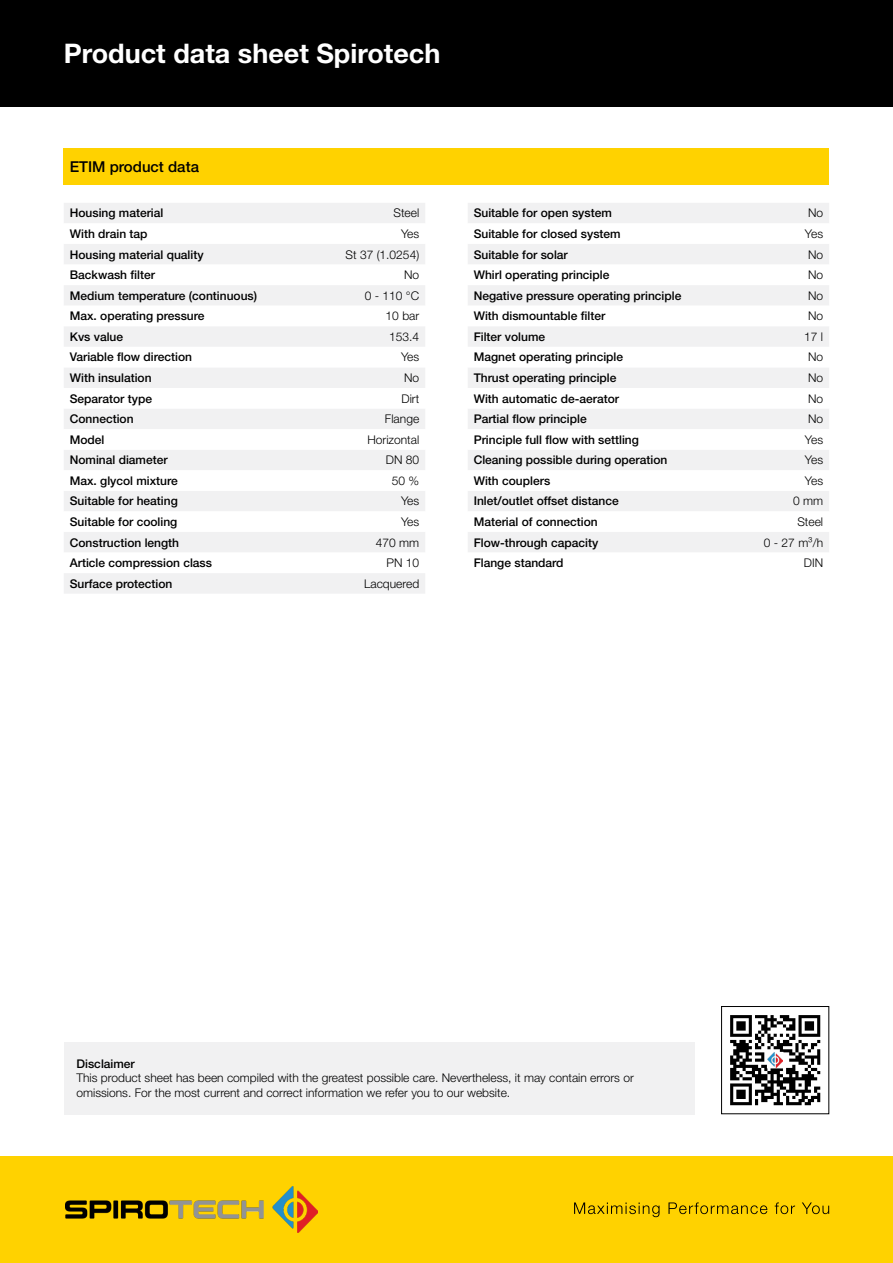
<style>
.page{position:relative;width:893px;height:1263px;background:#fff}
.page>*{position:absolute;margin:0;border:0;box-sizing:border-box;transform-origin:0 0}
.t1{font:700 27px "Helvetica Neue LT Pro";color:#fff}
.t2{font:500 15px "Helvetica Neue LT Pro";color:#000}
.t3{font:500 12px "Helvetica Neue LT Pro";color:#000}
.t4{font:300 12px/14.4px "Helvetica Neue LT Pro";color:#000}
</style>
<div class="page">
<div style="left:0;top:0;width:893px;height:106px;background:#000"></div>
<div style="left:0;top:1157px;width:893px;height:106px;background:#ffd200"></div>
<svg style="left:574px;top:1202px;width:255px;height:15px"></svg>
<img style="left:65px;top:1187px;width:252px;height:46px">
<div style="left:721px;top:1006px;width:108px;height:108px;background:#fff;border:1px solid #000"></div>
<div style="left:727px;top:1012px;width:96px;height:96px;background:linear-gradient(to right,#fff,#fff)"></div>
<svg style="left:730px;top:1015px;width:90px;height:90px"></svg>
<div style="left:767px;top:1052px;width:16px;height:16px;border:1px solid #fff"></div>
<img style="left:767px;top:1053px;width:16px;height:15px">
<div style="left:64px;top:1042px;width:630px;height:72px;background:#f1f1f2"></div>
<div style="left:64px;top:203px;width:361px;height:390px;background:#f1f1f2"></div>
<svg style="left:64px;top:223px;width:361px;height:350px"></svg>
<div style="left:468px;top:203px;width:361px;height:20px;background:#f1f1f2"></div>
<svg style="left:468px;top:244px;width:361px;height:308px;fill:#f1f1f2"></svg>
<div style="left:64px;top:149px;width:765px;height:36px;background:#ffd200"></div>
<h1 class="t1" style="left:64px;top:36px;width:378px">Product data sheet Spirotech</h1>
<p class="t2" style="left:70px;top:158px;width:131px">ETIM product data</p>
<p class="t3" style="left:70px;top:206px;width:95px">Housing material</p>
<p class="t4" style="left:393px;top:206px;width:27px">Steel</p>
<p class="t3" style="left:70px;top:226px;width:79px">With drain tap</p>
<p class="t4" style="left:401px;top:226px;width:20px">Yes</p>
<p class="t3" style="left:70px;top:247px;width:135px">Housing material quality</p>
<p class="t4" style="left:346px;top:247px;width:75px">St 37 (1.0254)</p>
<p class="t3" style="left:70px;top:268px;width:87px">Backwash filter</p>
<p class="t4" style="left:404px;top:267px;width:17px">No</p>
<p class="t3" style="left:70px;top:288px;width:189px">Medium temperature (continuous)</p>
<p class="t4" style="left:365px;top:288px;width:56px">0 - 110 °C</p>
<p class="t3" style="left:70px;top:309px;width:136px">Max. operating pressure</p>
<p class="t4" style="left:386px;top:309px;width:35px">10 bar</p>
<p class="t3" style="left:70px;top:329px;width:55px">Kvs value</p>
<p class="t4" style="left:389px;top:329px;width:32px">153.4</p>
<p class="t3" style="left:70px;top:350px;width:124px">Variable flow direction</p>
<p class="t4" style="left:401px;top:350px;width:20px">Yes</p>
<p class="t3" style="left:70px;top:370px;width:83px">With insulation</p>
<p class="t4" style="left:404px;top:370px;width:17px">No</p>
<p class="t3" style="left:70px;top:391px;width:84px">Separator type</p>
<p class="t4" style="left:401px;top:391px;width:19px">Dirt</p>
<p class="t3" style="left:70px;top:412px;width:65px">Connection</p>
<p class="t4" style="left:385px;top:411px;width:36px">Flange</p>
<p class="t3" style="left:70px;top:432px;width:36px">Model</p>
<p class="t4" style="left:367px;top:432px;width:53px">Horizontal</p>
<p class="t3" style="left:70px;top:453px;width:99px">Nominal diameter</p>
<p class="t4" style="left:386px;top:452px;width:35px">DN 80</p>
<p class="t3" style="left:70px;top:473px;width:110px">Max. glycol mixture</p>
<p class="t4" style="left:392px;top:473px;width:29px">50 %</p>
<p class="t3" style="left:70px;top:494px;width:110px">Suitable for heating</p>
<p class="t4" style="left:401px;top:494px;width:20px">Yes</p>
<p class="t3" style="left:70px;top:514px;width:109px">Suitable for cooling</p>
<p class="t4" style="left:401px;top:514px;width:20px">Yes</p>
<p class="t3" style="left:70px;top:535px;width:111px">Construction length</p>
<p class="t4" style="left:376px;top:535px;width:45px">470 mm</p>
<p class="t3" style="left:70px;top:556px;width:144px">Article compression class</p>
<p class="t4" style="left:387px;top:555px;width:34px">PN 10</p>
<p class="t3" style="left:70px;top:576px;width:104px">Surface protection</p>
<p class="t4" style="left:364px;top:576px;width:57px">Lacquered</p>
<p class="t3" style="left:474px;top:206px;width:140px">Suitable for open system</p>
<p class="t4" style="left:808px;top:206px;width:17px">No</p>
<p class="t3" style="left:474px;top:226px;width:148px">Suitable for closed system</p>
<p class="t4" style="left:805px;top:226px;width:20px">Yes</p>
<p class="t3" style="left:474px;top:247px;width:96px">Suitable for solar</p>
<p class="t4" style="left:808px;top:247px;width:17px">No</p>
<p class="t3" style="left:474px;top:268px;width:137px">Whirl operating principle</p>
<p class="t4" style="left:808px;top:267px;width:17px">No</p>
<p class="t3" style="left:474px;top:288px;width:209px">Negative pressure operating principle</p>
<p class="t4" style="left:808px;top:288px;width:17px">No</p>
<p class="t3" style="left:474px;top:309px;width:133px">With dismountable filter</p>
<p class="t4" style="left:808px;top:309px;width:17px">No</p>
<p class="t3" style="left:474px;top:329px;width:73px">Filter volume</p>
<p class="t4" style="left:804px;top:329px;width:20px">17 l</p>
<p class="t3" style="left:474px;top:350px;width:151px">Magnet operating principle</p>
<p class="t4" style="left:808px;top:350px;width:17px">No</p>
<p class="t3" style="left:474px;top:370px;width:144px">Thrust operating principle</p>
<p class="t4" style="left:808px;top:370px;width:17px">No</p>
<p class="t3" style="left:474px;top:391px;width:147px">With automatic de-aerator</p>
<p class="t4" style="left:808px;top:391px;width:17px">No</p>
<p class="t3" style="left:474px;top:412px;width:114px">Partial flow principle</p>
<p class="t4" style="left:808px;top:411px;width:17px">No</p>
<p class="t3" style="left:474px;top:432px;width:167px">Principle full flow with settling</p>
<p class="t4" style="left:805px;top:432px;width:20px">Yes</p>
<p class="t3" style="left:474px;top:453px;width:195px">Cleaning possible during operation</p>
<p class="t4" style="left:805px;top:452px;width:20px">Yes</p>
<p class="t3" style="left:474px;top:473px;width:78px">With couplers</p>
<p class="t4" style="left:805px;top:473px;width:20px">Yes</p>
<p class="t3" style="left:474px;top:494px;width:146px">Inlet/outlet offset distance</p>
<p class="t4" style="left:793px;top:494px;width:31px">0 mm</p>
<p class="t3" style="left:474px;top:514px;width:126px">Material of connection</p>
<p class="t4" style="left:797px;top:514px;width:27px">Steel</p>
<p class="t3" style="left:474px;top:535px;width:126px">Flow-through capacity</p>
<p class="t4" style="left:764px;top:535px;width:61px">0 - 27 m³/h</p>
<p class="t3" style="left:474px;top:556px;width:91px">Flange standard</p>
<p class="t4" style="left:804px;top:555px;width:21px">DIN</p>
<p class="t3" style="left:77px;top:1056px;width:60px">Disclaimer</p>
<p class="t4" style="left:77px;top:1071px;width:559px">This product sheet has been compiled with the greatest possible care. Nevertheless, it may contain errors or omissions. For the most current and correct information we refer you to our website.</p>
</div>
